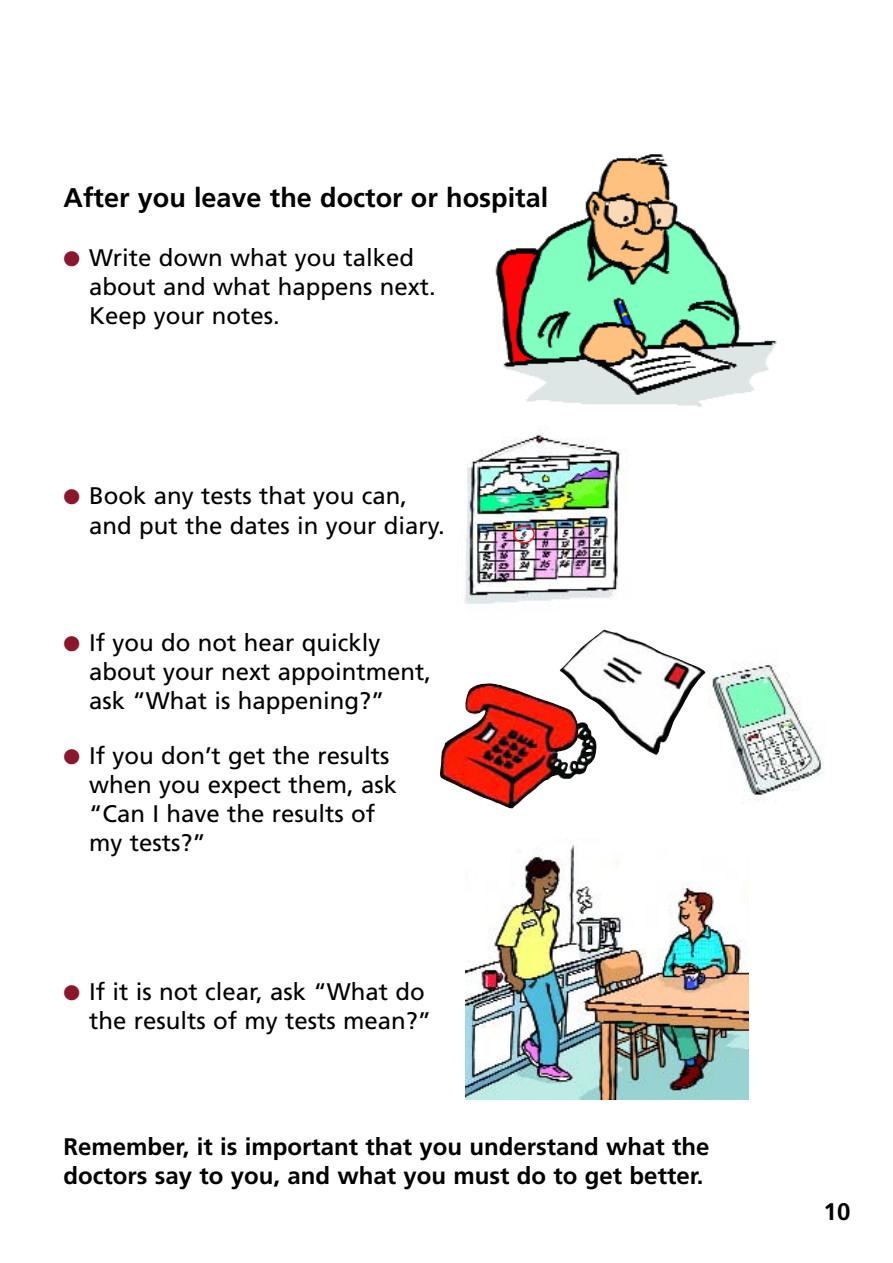
<style>
.page{position:relative;width:893px;height:1263px;background:#fff}
.page>*{position:absolute;margin:0;border:0;box-sizing:border-box;transform-origin:0 0}
.t1{font:700 27px "Frutiger";color:#000}
.t2{font:24px/29.2px "Frutiger";color:#000}
.t3{font:700 24px/28.5px "Frutiger";color:#000}
.s1{color:#8a182d}
</style>
<div class="page">
<img style="left:466px;top:844px;width:282px;height:255px">
<img style="left:709px;top:663px;width:116px;height:140px">
<img style="left:495px;top:154px;width:282px;height:253px">
<img style="left:464px;top:433px;width:161px;height:171px">
<img style="left:560px;top:629px;width:145px;height:126px">
<img style="left:440px;top:683px;width:158px;height:126px">
<svg style="left:513px;top:525px;width:22px;height:18px"></svg>
<p class="t1" style="left:64px;top:187px;width:486px">After you leave the doctor or hospital</p>
<p class="t2" style="left:89px;top:245px;width:348px;text-indent:-26px"><span class="s1">●</span> Write down what you talked about and what happens next.<br>Keep your notes.</p>
<p class="t2" style="left:89px;top:483px;width:357px;text-indent:-26px"><span class="s1">●</span> Book any tests that you can, and put the dates in your diary.</p>
<p class="t2" style="left:89px;top:630px;width:343px;text-indent:-26px"><span class="s1">●</span> If you do not hear quickly about your next appointment, ask “What is happening?”</p>
<p class="t2" style="left:89px;top:743px;width:310px;text-indent:-26px"><span class="s1">●</span> If you don’t get the results when you expect them, ask “Can I have the results of my tests?”</p>
<p class="t2" style="left:64px;top:979px;width:369px;text-align:right"><span class="s1">●</span> If it is not clear, ask “What do the results of my tests mean?”</p>
<p class="t3" style="left:64px;top:1135px;width:647px">Remember, it is important that you understand what the doctors say to you, and what you must do to get better.</p>
<p class="t3" style="left:824px;top:1199px;width:28px">10</p>
</div>
